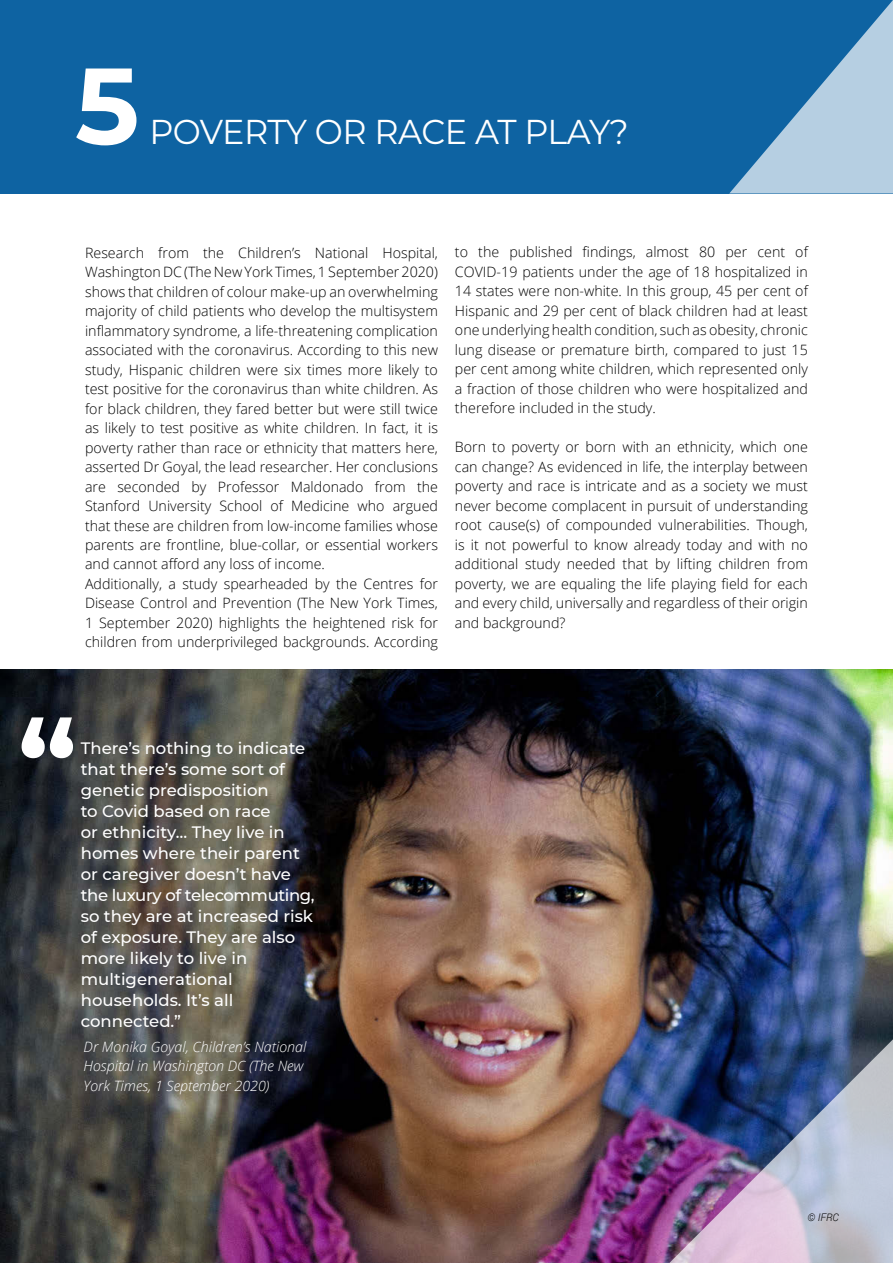
<style>
.page{position:relative;width:893px;height:1263px;background:#fff}
.page>*{position:absolute;margin:0;border:0;box-sizing:border-box;transform-origin:0 0}
.t1{font:700 108px "Montserrat";color:#fff}
.t2{font:34.5px "Montserrat";letter-spacing:-.02em;color:#fff}
.t3{font:500 16.5px/21px "Montserrat";color:#fff}
.t4{font:300 14.25px/19.5px "Open Sans";color:#000;text-align:justify}
.t5{font:italic 300 14.25px/19.5px "Open Sans";color:#fff}
.t6{font:italic 300 10.5px "Roboto";color:#000}
</style>
<div class="page">
<div style="left:0;top:0;width:893px;height:193px;background:#0e63a2"></div>
<svg style="left:730px;top:0;width:163px;height:193px"></svg>
<img style="left:0;top:669px;width:893px;height:594px">
<svg style="left:22px;top:717px;width:51px;height:41px"></svg>
<img style="left:550px;top:904px;width:343px;height:359px">
<h1 class="t1" style="left:75px;top:28px;width:66px">5</h1>
<h2 class="t2" style="left:149px;top:108px;width:481px">POVERTY OR RACE AT PLAY?</h2>
<p class="t4" style="left:85px;top:242px;width:354px;text-align:left">Research from the Children’s National Hospital, Washington DC (The New York Times, 1 September 2020) shows that children of colour make-up an overwhelming majority of child patients who develop the multisystem inflammatory syndrome, a life-threatening complication associated with the coronavirus. According to this new study, Hispanic children were six times more likely to test positive for the coronavirus than white children. As for black children, they fared better but were still twice as likely to test positive as white children. In fact, it is poverty rather than race or ethnicity that matters here, asserted Dr Goyal, the lead researcher. Her conclusions are seconded by Professor Maldonado from the Stanford University School of Medicine who argued that these are children from low-income families whose parents are frontline, blue-collar, or essential workers and cannot afford any loss of income.<br>Additionally, a study spearheaded by the Centres for Disease Control and Prevention (The New York Times, 1 September 2020) highlights the heightened risk for children from underprivileged backgrounds. According</p>
<p class="t4" style="left:455px;top:242px;width:354px">to the published findings, almost 80 per cent of COVID-19 patients under the age of 18 hospitalized in 14 states were non-white. In this group, 45 per cent of Hispanic and 29 per cent of black children had at least one underlying health condition, such as obesity, chronic lung disease or premature birth, compared to just 15 per cent among white children, which represented only a fraction of those children who were hospitalized and therefore included in the study.</p>
<p class="t4" style="left:455px;top:437px;width:354px">Born to poverty or born with an ethnicity, which one can change? As evidenced in life, the interplay between poverty and race is intricate and as a society we must never become complacent in pursuit of understanding root cause(s) of compounded vulnerabilities. Though, is it not powerful to know already today and with no additional study needed that by lifting children from poverty, we are equaling the life playing field for each and every child, universally and regardless of their origin and background?</p>
<p class="t3" style="left:81px;top:737px;width:235px">There’s nothing to indicate that there’s some sort of genetic predisposition<br>to Covid based on race<br>or ethnicity… They live in homes where their parent or caregiver doesn’t have the luxury of telecommuting, so they are at increased risk of exposure. They are also more likely to live in multigenerational households. It’s all connected.”</p>
<p class="t5" style="left:84px;top:1036px;width:224px">Dr Monika Goyal, Children’s National<br>Hospital in Washington DC (The New<br>York Times, 1 September 2020)</p>
<p class="t6" style="left:807px;top:1209px;width:33px">© IFRC</p>
</div>
